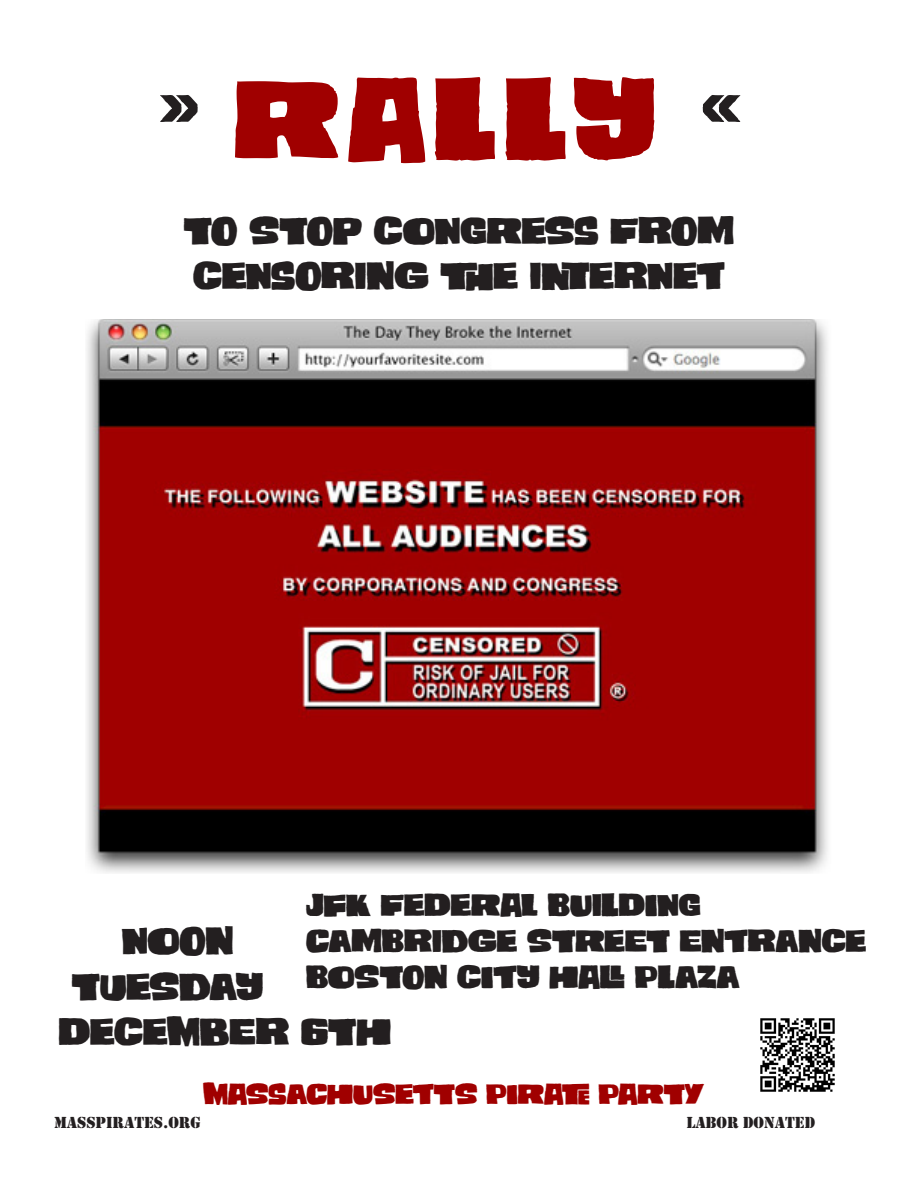
<style>
.page{position:relative;width:918px;height:1188px;background:#fff}
.page>*{position:absolute;margin:0;border:0;box-sizing:border-box;transform-origin:0 0}
.t1{font:108px "Smashing";color:#a00000}
.t2{font:72px "Smashing";color:#231f20}
.t3{font:36px "Smashing";color:#231f20}
.t4{font:30px "Smashing";color:#231f20}
.t5{font:27px "Smashing";color:#a00000}
.t6{font:16.5px "Stencil";color:#231f20}
</style>
<div class="page">
<img style="left:86px;top:320px;width:742px;height:553px">
<img style="left:760px;top:1018px;width:75px;height:74px">
<p class="t1" style="left:234px;top:54px;width:423px">RALLY</p>
<p class="t2" style="left:702px;top:60px;width:41px">«</p>
<p class="t3" style="left:184px;top:209px;width:552px">TO STOP CONGRESS FROM</p>
<p class="t3" style="left:193px;top:254px;width:533px">CENSORING THE INTERNET</p>
<p class="t4" style="left:306px;top:887px;width:396px">JFK FEDERAL BUILDING</p>
<p class="t4" style="left:306px;top:923px;width:122px">CAMBRIDGE</p>
<p class="t4" style="left:527px;top:923px;width:50px">STREET</p>
<p class="t4" style="left:680px;top:923px;width:25px">ENTRAN</p>
<p class="t4" style="left:822px;top:923px;width:46px">CE</p>
<p class="t4" style="left:306px;top:959px;width:435px">BOSTON CITY HALL PLAZA</p>
<p class="t3" style="left:122px;top:918px;width:113px">NOON</p>
<p class="t3" style="left:72px;top:964px;width:193px">TUESDAY</p>
<p class="t3" style="left:59px;top:1010px;width:334px">DECEMBER 6TH</p>
<p class="t5" style="left:203px;top:1078px;width:503px">MASSACHUSETTS PIRATE PARTY</p>
<p class="t6" style="left:54px;top:1113px;width:148px">MASSPIRATES.ORG</p>
<p class="t6" style="left:687px;top:1113px;width:129px">LABOR DONATED</p>
</div>
